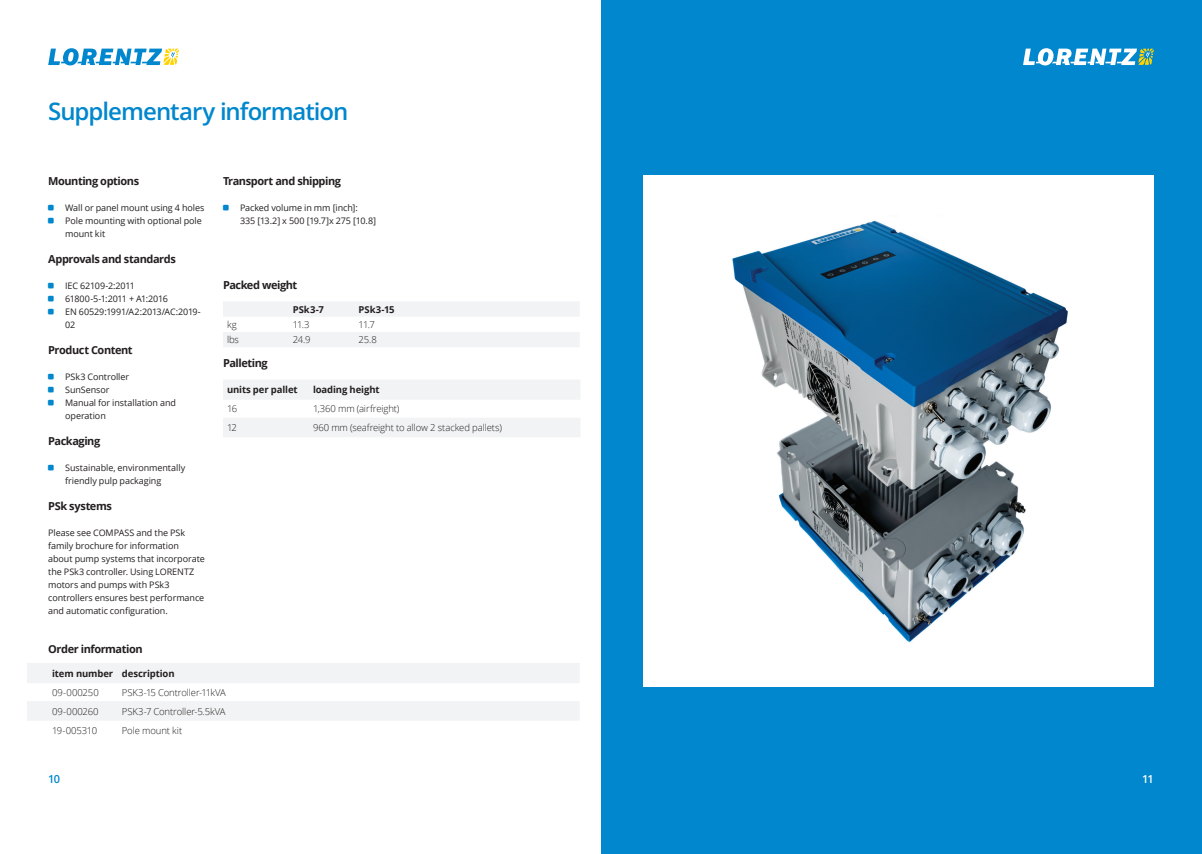
<style>
.page{position:relative;width:1202px;height:854px;background:#fff}
.page>*{position:absolute;margin:0;border:0;box-sizing:border-box;transform-origin:0 0}
.t1{font:600 24px "Open Sans";letter-spacing:-.04em;color:#0087cd}
.t2{font:700 11px "Open Sans";letter-spacing:-.04em;color:#231f20}
.t3{font:600 11px "Open Sans";color:#0087cd}
.t4{font:600 11px "Open Sans";color:#fff}
.t5{font:300 9.5px "Open Sans";letter-spacing:-.01em;color:#231f20}
.t6{font:700 9.5px "Open Sans";letter-spacing:-.01em;color:#231f20}
.t7{font:9px/13px "Open Sans";letter-spacing:-.005em;color:#231f20}
</style>
<div class="page">
<div style="left:601px;top:0;width:601px;height:853px;background:#0087cd"></div>
<svg style="left:1023px;top:48px;width:131px;height:17px"></svg>
<svg style="left:48px;top:48px;width:131px;height:17px"></svg>
<img style="left:643px;top:176px;width:511px;height:510px">
<svg style="left:27px;top:663px;width:552px;height:57px"></svg>
<svg style="left:223px;top:302px;width:356px;height:45px"></svg>
<svg style="left:223px;top:380px;width:357px;height:57px"></svg>
<h1 class="t1" style="left:48px;top:95px;width:302px">Supplementary information</h1>
<p class="t2" style="left:48px;top:173px;width:92px">Mounting options</p>
<p class="t7" style="left:65px;top:201px;width:141px">Wall or panel mount using 4 holes<br>Pole mounting with optional pole mount kit</p>
<p class="t2" style="left:48px;top:251px;width:129px">Approvals and standards</p>
<p class="t7" style="left:65px;top:279px;width:137px">IEC 62109-2:2011<br>61800-5-1:2011 + A1:2016<br>EN 60529:1991/A2:2013/AC:2019-<br>02</p>
<p class="t2" style="left:48px;top:342px;width:86px">Product Content</p>
<p class="t7" style="left:65px;top:370px;width:112px">PSk3 Controller<br>SunSensor<br>Manual for installation and operation</p>
<p class="t2" style="left:48px;top:433px;width:54px">Packaging</p>
<p class="t7" style="left:65px;top:461px;width:122px">Sustainable, environmentally friendly pulp packaging</p>
<p class="t2" style="left:48px;top:498px;width:65px">PSk systems</p>
<p class="t7" style="left:48px;top:526px;width:158px">Please see COMPASS and the PSk family brochure for information about pump systems that incorporate the PSk3 controller. Using LORENTZ motors and pumps with PSk3 controllers ensures best performance and automatic configuration.</p>
<p class="t2" style="left:48px;top:641px;width:96px">Order information</p>
<p class="t6" style="left:52px;top:666px;width:124px">item number description</p>
<p class="t5" style="left:52px;top:685px;width:48px">09-000250</p>
<p class="t5" style="left:122px;top:685px;width:106px">PSK3-15 Controller-11kVA</p>
<p class="t5" style="left:52px;top:704px;width:48px">09-000260</p>
<p class="t5" style="left:122px;top:704px;width:105px">PSK3-7 Controller-5.5kVA</p>
<p class="t5" style="left:52px;top:724px;width:46px">19-005310</p>
<p class="t5" style="left:122px;top:724px;width:62px">Pole mount kit</p>
<p class="t2" style="left:223px;top:173px;width:120px">Transport and shipping</p>
<p class="t7" style="left:240px;top:201px;width:138px">Packed volume in mm [inch]:<br>335 [13.2] x 500 [19.7]x 275 [10.8]</p>
<p class="t2" style="left:223px;top:277px;width:76px">Packed weight</p>
<p class="t6" style="left:293px;top:302px;width:33px">PSk3-7</p>
<p class="t6" style="left:359px;top:302px;width:38px">PSk3-15</p>
<p class="t5" style="left:227px;top:318px;width:11px">kg</p>
<p class="t5" style="left:293px;top:318px;width:18px">11.3</p>
<p class="t5" style="left:359px;top:318px;width:18px">11.7</p>
<p class="t5" style="left:227px;top:333px;width:14px">lbs</p>
<p class="t5" style="left:293px;top:333px;width:19px">24.9</p>
<p class="t5" style="left:359px;top:333px;width:20px">25.8</p>
<p class="t2" style="left:223px;top:355px;width:46px">Palleting</p>
<p class="t6" style="left:227px;top:383px;width:72px">units per pallet</p>
<p class="t6" style="left:313px;top:383px;width:68px">loading height</p>
<p class="t5" style="left:227px;top:402px;width:12px">16</p>
<p class="t5" style="left:313px;top:402px;width:88px">1,360 mm (airfreight)</p>
<p class="t5" style="left:227px;top:421px;width:12px">12</p>
<p class="t5" style="left:313px;top:421px;width:190px">960 mm (seafreight to allow 2 stacked pallets)</p>
<p class="t3" style="left:48px;top:771px;width:14px">10</p>
<p class="t4" style="left:1142px;top:771px;width:13px">11</p>
</div>
